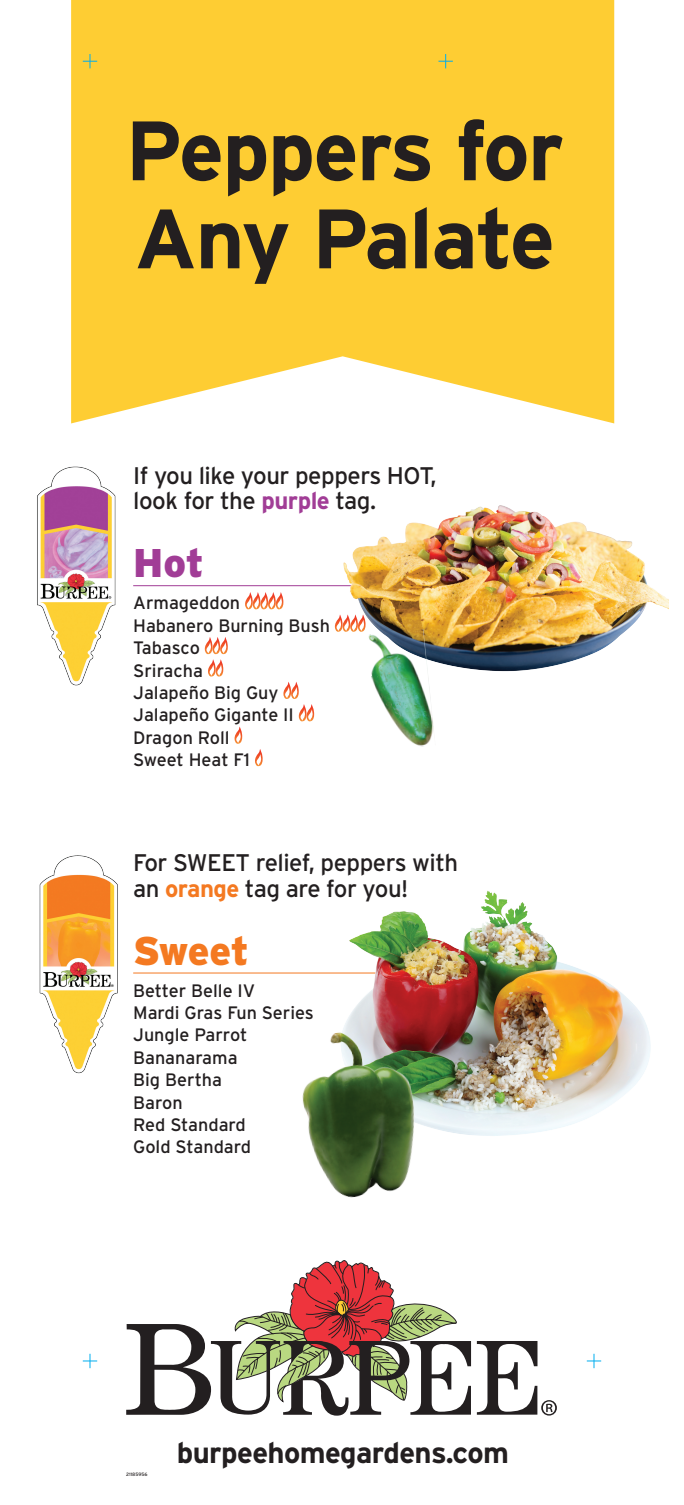
<style>
.page{position:relative;width:684px;height:1505px;background:#fff}
.page>*{position:absolute;margin:0;border:0;box-sizing:border-box;transform-origin:0 0}
.t1{font:700 84px/88px "Interstate";letter-spacing:-.02em;color:#231f20}
.t2{font:900 40px "Interstate";letter-spacing:-.015em;color:#f47921}
.t3{font:900 40px "Interstate";color:#a13d96}
.t4{font:700 29.36px "Interstate";letter-spacing:-.02em;color:#231f20}
.t5{font:24px/25.6px "Interstate";letter-spacing:-.02em;color:#231f20}
.t6{font:18px/22.4px "Interstate";color:#231f20}
.t7{font:4.8px "Interstate";color:#231f20}
.s1{font-weight:700;color:#a13d96}
.s2{font-weight:700;color:#f47921}
</style>
<div class="page">
<svg style="left:71px;top:0;width:543px;height:423px;fill:#fecd33"></svg>
<svg style="left:126px;top:1260px;width:345px;height:156px"></svg>
<svg style="left:477px;top:1341px;width:80px;height:74px"></svg>
<hr style="left:133px;top:585px;width:419px;height:1px;background:#a13d96">
<hr style="left:133px;top:973px;width:419px;height:1px;background:#f47921">
<svg style="left:245px;top:592px;width:38px;height:17px"></svg>
<svg style="left:205px;top:637px;width:23px;height:39px"></svg>
<svg style="left:283px;top:682px;width:31px;height:39px"></svg>
<svg style="left:235px;top:726px;width:7px;height:18px"></svg>
<svg style="left:255px;top:749px;width:8px;height:17px"></svg>
<img style="left:334px;top:505px;width:334px;height:167px">
<img style="left:317px;top:890px;width:334px;height:246px">
<img style="left:302px;top:1006px;width:139px;height:192px">
<img style="left:367px;top:629px;width:69px;height:118px">
<img style="left:37px;top:466px;width:79px;height:219px">
<img style="left:39px;top:855px;width:79px;height:219px">
<svg style="left:587px;top:1354px;width:14px;height:14px"></svg>
<svg style="left:83px;top:1354px;width:14px;height:14px"></svg>
<svg style="left:438px;top:54px;width:15px;height:14px"></svg>
<svg style="left:83px;top:54px;width:14px;height:14px"></svg>
<h1 class="t1" style="left:125px;top:106px;width:440px">Peppers for<br>Any Palate</h1>
<h3 class="t5" style="left:133px;top:462px;width:305px">If you like your peppers HOT, look for the <span class="s1">purple</span> tag.</h3>
<h2 class="t3" style="left:133px;top:539px;width:72px">Hot</h2>
<p class="t6" style="left:133px;top:592px;width:198px">Armageddon<br>Habanero Burning Bush<br>Tabasco<br>Sriracha<br>Jalapeño Big Guy<br>Jalapeño Gigante II<br>Dragon Roll<br>Sweet Heat F1</p>
<h3 class="t5" style="left:133px;top:849px;width:327px">For SWEET relief, peppers with an <span class="s2">orange</span> tag are for you!</h3>
<h2 class="t2" style="left:133px;top:926px;width:117px">Sweet</h2>
<p class="t6" style="left:133px;top:979px;width:182px">Better Belle IV<br>Mardi Gras Fun Series<br>Jungle Parrot<br>Bananarama<br>Big Bertha<br>Baron<br>Red Standard<br>Gold Standard</p>
<p class="t7" style="left:126px;top:1472px;width:23px">21185956</p>
<h3 class="t4" style="left:177px;top:1435px;width:334px">burpeehomegardens.com</h3>
</div>
